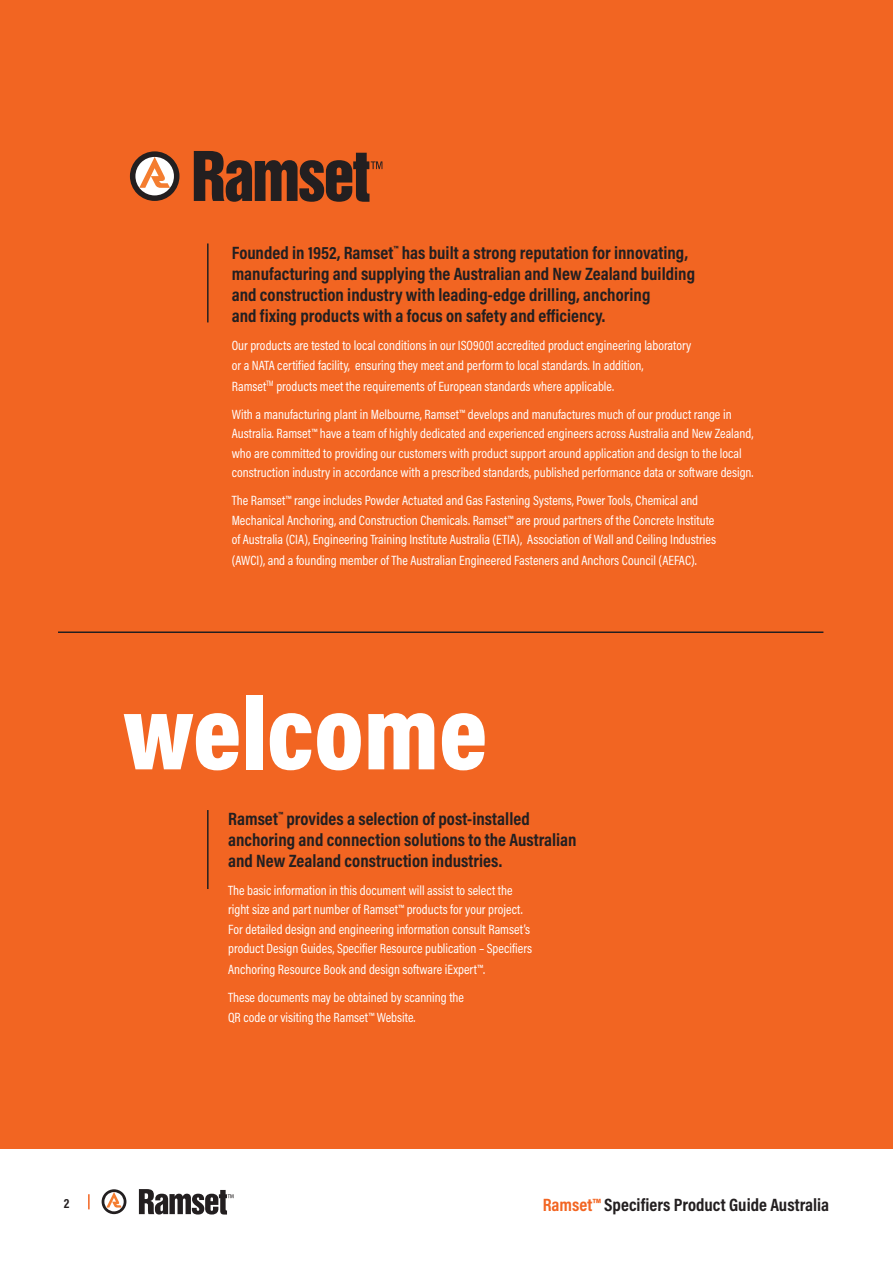
<style>
.page{position:relative;width:893px;height:1263px;background:#fff}
.page>*{position:absolute;margin:0;border:0;box-sizing:border-box;transform-origin:0 0}
.t1{font:900 105.15px "Acumin Pro Cond";color:#fff}
.t2{font:700 18px/21px "Acumin Pro Cond";color:#231f20}
.t3{font:13.5px/19.5px "Acumin Pro Cond";color:#fff}
.t4{font:700 13.5px "Acumin Pro Cond";color:#231f20}
.s1{color:#f26522}
</style>
<div class="page">
<div style="left:0;top:0;width:893px;height:1149px;background:#f26522"></div>
<svg style="left:102px;top:1189px;width:24px;height:25px"></svg>
<svg style="left:139px;top:1189px;width:94px;height:25px"></svg>
<svg style="left:88px;top:1194px;width:2px;height:15px"></svg>
<svg style="left:194px;top:151px;width:188px;height:51px;background:#773b20"></svg>
<svg style="left:130px;top:151px;width:49px;height:50px"></svg>
<hr style="left:207px;top:810px;width:2px;height:79px;background:#231f20">
<hr style="left:58px;top:631px;width:765px;height:2px;background:#231f20">
<hr style="left:207px;top:243px;width:2px;height:79px;background:#231f20">
<p class="t2" style="left:232px;top:242px;width:465px">Founded in 1952, Ramset<sup>™</sup> has built a strong reputation for innovating, manufacturing and supplying the Australian and New Zealand building and construction industry with leading-edge drilling, anchoring<br>and fixing products with a focus on safety and efficiency.</p>
<p class="t3" style="left:232px;top:336px;width:461px">Our products are tested to local conditions in our ISO9001 accredited product engineering laboratory or a NATA certified facility, ensuring they meet and perform to local standards. In addition,</p>
<p class="t3" style="left:232px;top:372px;width:501px;line-height:28px">Ramset<sup>TM</sup> products meet the requirements of European standards where applicable.<br>With a manufacturing plant in Melbourne, Ramset™ develops and manufactures much of our product range in</p>
<p class="t3" style="left:232px;top:424px;width:523px">Australia. Ramset™ have a team of highly dedicated and experienced engineers across Australia and New Zealand, who are committed to providing our customers with product support around application and design to the local construction industry in accordance with a prescribed standards, published performance data or software design.</p>
<p class="t3" style="left:232px;top:491px;width:486px">The Ramset™ range includes Powder Actuated and Gas Fastening Systems, Power Tools, Chemical and<br>Mechanical Anchoring, and Construction Chemicals. Ramset™ are proud partners of the Concrete Institute of Australia (CIA), Engineering Training Institute Australia (ETIA), Association of Wall and Ceiling Industries</p>
<p class="t3" style="left:232px;top:551px;width:466px">(AWCI), and a founding member of The Australian Engineered Fasteners and Anchors Council (AEFAC).</p>
<h1 class="t1" style="left:123px;top:664px;width:366px">welcome</h1>
<h2 class="t2" style="left:228px;top:807px;width:350px">Ramset<sup>™</sup> provides a selection of post-installed anchoring and connection solutions to the Australian and New Zealand construction industries.</h2>
<p class="t3" style="left:228px;top:880px;width:306px">The basic information in this document will assist to select the right size and part number of Ramset™ products for your project.<br>For detailed design and engineering information consult Ramset’s product Design Guides, Specifier Resource publication – Specifiers</p>
<p class="t3" style="left:228px;top:955px;width:259px;line-height:28px">Anchoring Resource Book and design software iExpert™.<br>These documents may be obtained by scanning the</p>
<p class="t3" style="left:228px;top:1007px;width:189px">QR code or visiting the Ramset™ Website.</p>
<p class="t4" style="left:64px;top:1194px;width:7px">2</p>
<h2 class="t2" style="left:543px;top:1193px;width:288px"><span class="s1">Ramset™</span> Specifiers Product Guide Australia</h2>
</div>
